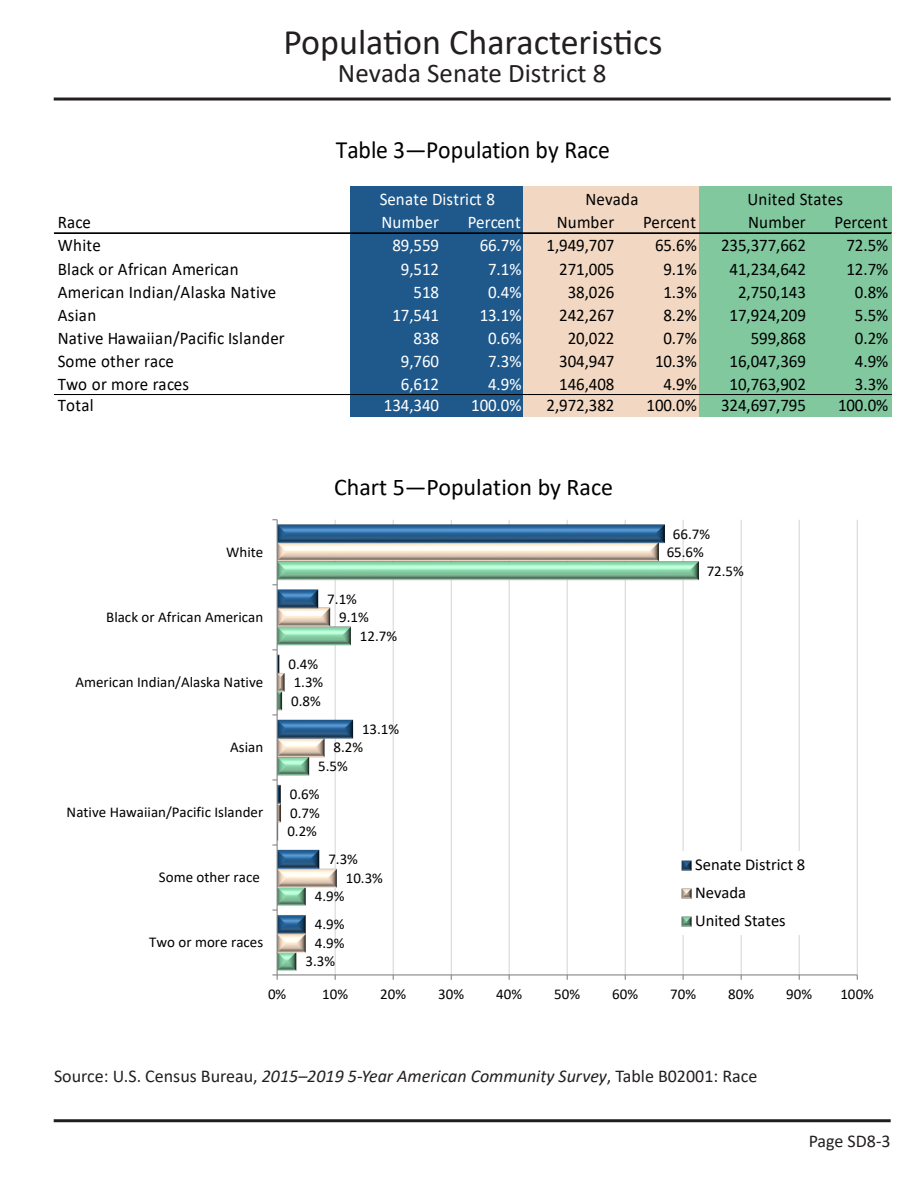
<style>
.page{position:relative;width:918px;height:1188px;background:#fff}
.page>*{position:absolute;margin:0;border:0;box-sizing:border-box;transform-origin:0 0}
.t1{font:36px "Calibri";color:#231f20}
.t2{font:27px "Calibri";color:#231f20}
.t3{font:24.9px "Calibri";letter-spacing:-.005em;color:#000;scale:.95 1}
.t4{font:24px "Calibri";color:#000}
.t5{font:18px "Calibri";color:#231f20}
.t6{font:17.7px "Calibri";color:#000;scale:.95 1}
.t7{font:17.7px "Calibri";letter-spacing:-.005em;color:#fff;scale:.95 1}
.t8{font:17.7px "Calibri";letter-spacing:.02em;color:#000;scale:.95 1}
.t9{font:16.65px/27.8px "Calibri";color:#000}
.t10{font:15px "Calibri";color:#000}
.s1{font-style:italic}
</style>
<div class="page">
<hr style="left:54px;top:1119px;width:837px;height:3px;background:#231f20">
<hr style="left:54px;top:98px;width:837px;height:3px;background:#231f20">
<div style="left:350px;top:187px;width:175px;height:230px;background:#1f598c"></div>
<div style="left:524px;top:187px;width:176px;height:230px;background:#f2d8c2"></div>
<div style="left:699px;top:187px;width:192px;height:230px;background:#81c89f"></div>
<hr style="left:54px;top:233px;width:837px;height:1px;background:#000">
<hr style="left:54px;top:394px;width:837px;height:1px;background:#000">
<hr style="left:54px;top:395px;width:837px;height:1px;background:#000">
<hr style="left:335px;top:520px;width:1px;height:455px;background:#d9d9d9">
<hr style="left:393px;top:520px;width:1px;height:455px;background:#d9d9d9">
<hr style="left:451px;top:520px;width:1px;height:455px;background:#d9d9d9">
<hr style="left:509px;top:520px;width:1px;height:455px;background:#d9d9d9">
<hr style="left:567px;top:520px;width:1px;height:455px;background:#d9d9d9">
<hr style="left:625px;top:520px;width:1px;height:455px;background:#d9d9d9">
<hr style="left:683px;top:520px;width:1px;height:455px;background:#d9d9d9">
<hr style="left:741px;top:520px;width:1px;height:455px;background:#d9d9d9">
<hr style="left:799px;top:520px;width:1px;height:455px;background:#d9d9d9">
<hr style="left:857px;top:520px;width:1px;height:455px;background:#d9d9d9">
<img style="left:278px;top:561px;width:420px;height:410px">
<img style="left:278px;top:934px;width:380px;height:18px">
<img style="left:278px;top:524px;width:386px;height:410px">
<hr style="left:277px;top:974px;width:580px;height:2px;background:#868686">
<hr style="left:277px;top:520px;width:1px;height:455px;background:#868686">
<svg style="left:272px;top:974px;width:6px;height:6px"></svg>
<div style="left:651px;top:852px;width:184px;height:83px;background:#fff"></div>
<svg style="left:682px;top:861px;width:10px;height:10px"></svg>
<svg style="left:682px;top:888px;width:10px;height:11px"></svg>
<svg style="left:682px;top:916px;width:10px;height:10px"></svg>
<h1 class="t1" style="left:283px;top:17px;width:381px">Population Characteristics</h1>
<h2 class="t2" style="left:338px;top:55px;width:270px">Nevada Senate District 8</h2>
<h3 class="t3" style="left:336px;top:133px;width:290px">Table 3—Population by Race</h3>
<p class="t7" style="left:380px;top:187px;width:123px">Senate District 8</p>
<p class="t6" style="left:586px;top:187px;width:57px">Nevada</p>
<p class="t6" style="left:747px;top:187px;width:102px">United States</p>
<p class="t6" style="left:58px;top:210px;width:36px">Race</p>
<p class="t7" style="left:381px;top:210px;width:62px">Number</p>
<p class="t7" style="left:468px;top:210px;width:57px">Percent</p>
<p class="t6" style="left:557px;top:210px;width:62px">Number</p>
<p class="t6" style="left:643px;top:210px;width:57px">Percent</p>
<p class="t6" style="left:748px;top:210px;width:62px">Number</p>
<p class="t6" style="left:835px;top:210px;width:57px">Percent</p>
<p class="t6" style="left:58px;top:233px;width:47px">White</p>
<p class="t7" style="left:392px;top:233px;width:51px">89,559</p>
<p class="t7" style="left:480px;top:233px;width:45px">66.7%</p>
<p class="t6" style="left:547px;top:233px;width:73px">1,949,707</p>
<p class="t6" style="left:655px;top:233px;width:45px">65.6%</p>
<p class="t6" style="left:721px;top:233px;width:91px">235,377,662</p>
<p class="t6" style="left:847px;top:233px;width:45px">72.5%</p>
<p class="t6" style="left:58px;top:256px;width:192px">Black or African American</p>
<p class="t7" style="left:401px;top:256px;width:42px">9,512</p>
<p class="t7" style="left:488px;top:256px;width:37px">7.1%</p>
<p class="t6" style="left:559px;top:256px;width:60px">271,005</p>
<p class="t6" style="left:664px;top:256px;width:37px">9.1%</p>
<p class="t6" style="left:730px;top:256px;width:82px">41,234,642</p>
<p class="t6" style="left:847px;top:256px;width:45px">12.7%</p>
<p class="t8" style="left:58px;top:280px;width:232px">American Indian/Alaska Native</p>
<p class="t7" style="left:414px;top:280px;width:28px">518</p>
<p class="t7" style="left:488px;top:280px;width:37px">0.4%</p>
<p class="t6" style="left:568px;top:280px;width:51px">38,026</p>
<p class="t6" style="left:664px;top:280px;width:37px">1.3%</p>
<p class="t6" style="left:738px;top:280px;width:73px">2,750,143</p>
<p class="t6" style="left:855px;top:280px;width:37px">0.8%</p>
<p class="t6" style="left:58px;top:303px;width:42px">Asian</p>
<p class="t7" style="left:392px;top:303px;width:51px">17,541</p>
<p class="t7" style="left:480px;top:303px;width:45px">13.1%</p>
<p class="t6" style="left:559px;top:303px;width:60px">242,267</p>
<p class="t6" style="left:664px;top:303px;width:37px">8.2%</p>
<p class="t6" style="left:730px;top:303px;width:82px">17,924,209</p>
<p class="t6" style="left:855px;top:303px;width:37px">5.5%</p>
<p class="t8" style="left:58px;top:326px;width:240px">Native Hawaiian/Pacific Islander</p>
<p class="t7" style="left:414px;top:326px;width:28px">838</p>
<p class="t7" style="left:488px;top:326px;width:37px">0.6%</p>
<p class="t6" style="left:568px;top:326px;width:51px">20,022</p>
<p class="t6" style="left:664px;top:326px;width:37px">0.7%</p>
<p class="t6" style="left:751px;top:326px;width:60px">599,868</p>
<p class="t6" style="left:855px;top:326px;width:37px">0.2%</p>
<p class="t6" style="left:58px;top:349px;width:124px">Some other race</p>
<p class="t7" style="left:401px;top:349px;width:42px">9,760</p>
<p class="t7" style="left:488px;top:349px;width:37px">7.3%</p>
<p class="t6" style="left:559px;top:349px;width:60px">304,947</p>
<p class="t6" style="left:655px;top:349px;width:45px">10.3%</p>
<p class="t6" style="left:730px;top:349px;width:82px">16,047,369</p>
<p class="t6" style="left:855px;top:349px;width:37px">4.9%</p>
<p class="t6" style="left:58px;top:372px;width:140px">Two or more races</p>
<p class="t7" style="left:401px;top:372px;width:42px">6,612</p>
<p class="t7" style="left:488px;top:372px;width:37px">4.9%</p>
<p class="t6" style="left:559px;top:372px;width:60px">146,408</p>
<p class="t6" style="left:664px;top:372px;width:37px">4.9%</p>
<p class="t6" style="left:730px;top:372px;width:82px">10,763,902</p>
<p class="t6" style="left:855px;top:372px;width:37px">3.3%</p>
<p class="t6" style="left:58px;top:393px;width:39px">Total</p>
<p class="t7" style="left:384px;top:393px;width:60px">134,340</p>
<p class="t7" style="left:471px;top:393px;width:54px">100.0%</p>
<p class="t6" style="left:547px;top:393px;width:73px">2,972,382</p>
<p class="t6" style="left:647px;top:393px;width:54px">100.0%</p>
<p class="t6" style="left:721px;top:393px;width:91px">324,697,795</p>
<p class="t6" style="left:838px;top:393px;width:54px">100.0%</p>
<h3 class="t4" style="left:334px;top:470px;width:281px">Chart 5—Population by Race</h3>
<p class="t10" style="left:673px;top:523px;width:39px">66.7%</p>
<p class="t10" style="left:226px;top:541px;width:39px">White</p>
<p class="t10" style="left:667px;top:542px;width:39px">65.6%</p>
<p class="t10" style="left:707px;top:561px;width:39px">72.5%</p>
<p class="t10" style="left:327px;top:588px;width:31px">7.1%</p>
<p class="t10" style="left:106px;top:606px;width:158px">Black or African American</p>
<p class="t10" style="left:339px;top:607px;width:31px">9.1%</p>
<p class="t10" style="left:360px;top:626px;width:39px">12.7%</p>
<p class="t10" style="left:289px;top:653px;width:31px">0.4%</p>
<p class="t10" style="left:75px;top:671px;width:189px">American Indian/Alaska Native</p>
<p class="t10" style="left:294px;top:672px;width:31px">1.3%</p>
<p class="t10" style="left:291px;top:691px;width:31px">0.8%</p>
<p class="t10" style="left:362px;top:719px;width:39px">13.1%</p>
<p class="t10" style="left:230px;top:736px;width:35px">Asian</p>
<p class="t10" style="left:334px;top:737px;width:31px">8.2%</p>
<p class="t10" style="left:318px;top:756px;width:31px">5.5%</p>
<p class="t10" style="left:290px;top:784px;width:31px">0.6%</p>
<p class="t10" style="left:67px;top:801px;width:198px">Native Hawaiian/Pacific Islander</p>
<p class="t10" style="left:290px;top:802px;width:31px">0.7%</p>
<p class="t10" style="left:287px;top:821px;width:31px">0.2%</p>
<p class="t10" style="left:159px;top:866px;width:102px">Some other race</p>
<p class="t10" style="left:328px;top:849px;width:31px">7.3%</p>
<p class="t10" style="left:346px;top:867px;width:39px">10.3%</p>
<p class="t10" style="left:315px;top:886px;width:31px">4.9%</p>
<p class="t10" style="left:315px;top:914px;width:31px">4.9%</p>
<p class="t9" style="left:695px;top:851px;width:112px">Senate District 8<br>Nevada<br>United States</p>
<p class="t10" style="left:149px;top:931px;width:116px">Two or more races</p>
<p class="t10" style="left:315px;top:932px;width:31px">4.9%</p>
<p class="t10" style="left:305px;top:951px;width:31px">3.3%</p>
<p class="t10" style="left:268px;top:983px;width:20px">0%</p>
<p class="t10" style="left:322px;top:983px;width:28px">10%</p>
<p class="t10" style="left:380px;top:983px;width:28px">20%</p>
<p class="t10" style="left:438px;top:983px;width:28px">30%</p>
<p class="t10" style="left:496px;top:983px;width:28px">40%</p>
<p class="t10" style="left:554px;top:983px;width:28px">50%</p>
<p class="t10" style="left:612px;top:983px;width:28px">60%</p>
<p class="t10" style="left:670px;top:983px;width:28px">70%</p>
<p class="t10" style="left:728px;top:983px;width:28px">80%</p>
<p class="t10" style="left:786px;top:983px;width:28px">90%</p>
<p class="t10" style="left:840px;top:983px;width:35px">100%</p>
<p class="t5" style="left:54px;top:1063px;width:705px">Source: U.S. Census Bureau, <span class="s1">2015–2019 5-Year American Community Survey</span>, Table B02001: Race</p>
<p class="t5" style="left:809px;top:1128px;width:83px">Page SD8-3</p>
</div>
